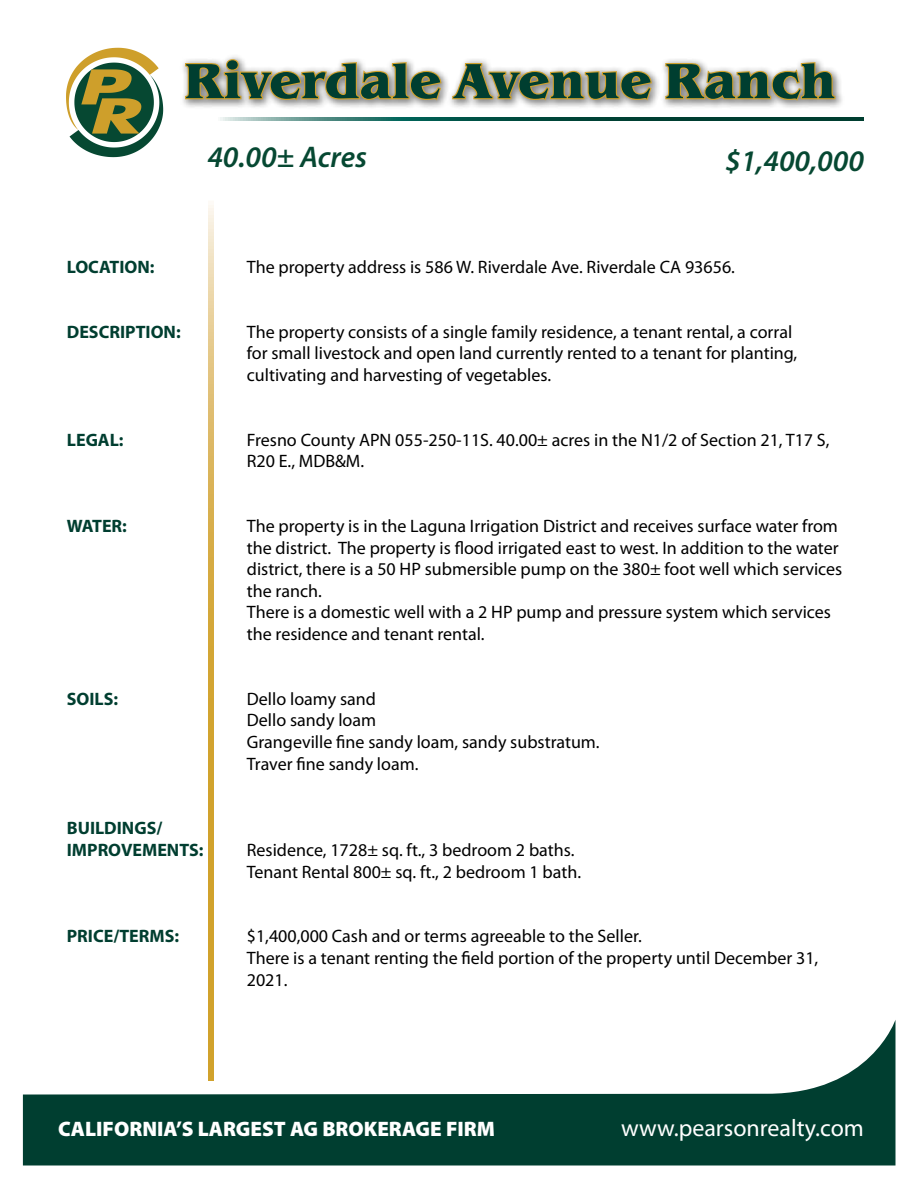
<style>
.page{position:relative;width:918px;height:1188px;background:#fff}
.page>*{position:absolute;margin:0;border:0;box-sizing:border-box;transform-origin:0 0}
.t1{font:700 51px "Benguiat Itc TEE";color:#003e30}
.t2{font:italic 600 30px "Myriad Pro";color:#064832}
.t3{font:24px "Myriad Pro";color:#fff}
.t4{font:900 21px "Myriad Pro";color:#fff}
.t5{font:18px/21.6px "Myriad Pro";color:#000}
.t6{font:700 18px/21.6px "Myriad Pro";color:#003e30}
</style>
<div class="page">
<div style="left:179px;top:53px;width:667px;height:57px;background:#000;opacity:.5"></div>
<svg style="left:184px;top:58px;width:259px;height:44px"></svg>
<svg style="left:451px;top:62px;width:202px;height:40px"></svg>
<svg style="left:664px;top:61px;width:173px;height:41px;background:#bcb08f"></svg>
<svg style="left:208px;top:205px;width:5px;height:815px;background:#d9b355"></svg>
<svg style="left:66px;top:48px;width:97px;height:109px"></svg>
<svg style="left:220px;top:117px;width:644px;height:3px;background:#1d5e53"></svg>
<svg style="left:23px;top:1020px;width:872px;height:146px;fill:#003e30"></svg>
<h1 class="t1" style="left:184px;top:51px;width:653px">Riverdale Avenue Ranch</h1>
<h2 class="t2" style="left:207px;top:138px;width:161px">40.00± Acres</h2>
<h2 class="t2" style="left:725px;top:142px;width:140px">$1,400,000</h2>
<p class="t6" style="left:67px;top:255px;width:89px">LOCATION:</p>
<p class="t5" style="left:247px;top:256px;width:490px">The property address is 586 W. Riverdale Ave. Riverdale CA 93656.</p>
<p class="t6" style="left:67px;top:320px;width:115px">DESCRIPTION:</p>
<p class="t5" style="left:247px;top:320px;width:552px">The property consists of a single family residence, a tenant rental, a corral for small livestock and open land currently rented to a tenant for planting, cultivating and harvesting of vegetables.</p>
<p class="t6" style="left:67px;top:428px;width:58px">LEGAL:</p>
<p class="t5" style="left:247px;top:428px;width:584px">Fresno County APN 055-250-11S. 40.00± acres in the N1/2 of Section 21, T17 S,<br>R20 E., MDB&amp;M.</p>
<p class="t6" style="left:67px;top:514px;width:62px">WATER:</p>
<p class="t5" style="left:247px;top:515px;width:597px">The property is in the Laguna Irrigation District and receives surface water from the district. The property is flood irrigated east to west. In addition to the water district, there is a 50 HP submersible pump on the 380± foot well which services the ranch.<br>There is a domestic well with a 2 HP pump and pressure system which services the residence and tenant rental.</p>
<p class="t6" style="left:67px;top:687px;width:53px">SOILS:</p>
<p class="t5" style="left:247px;top:688px;width:354px">Dello loamy sand<br>Dello sandy loam<br>Grangeville fine sandy loam, sandy substratum.<br>Traver fine sandy loam.</p>
<p class="t6" style="left:67px;top:817px;width:138px">BUILDINGS/<br>IMPROVEMENTS:</p>
<p class="t5" style="left:247px;top:839px;width:336px">Residence, 1728± sq. ft., 3 bedroom 2 baths.<br>Tenant Rental 800± sq. ft., 2 bedroom 1 bath.</p>
<p class="t6" style="left:67px;top:925px;width:114px">PRICE/TERMS:</p>
<p class="t5" style="left:247px;top:925px;width:573px">$1,400,000 Cash and or terms agreeable to the Seller.<br>There is a tenant renting the field portion of the property until December 31,<br>2021.</p>
<p class="t4" style="left:58px;top:1114px;width:438px">CALIFORNIA’S LARGEST AG BROKERAGE FIRM</p>
<h3 class="t3" style="left:621px;top:1113px;width:244px">www.pearsonrealty.com</h3>
</div>
